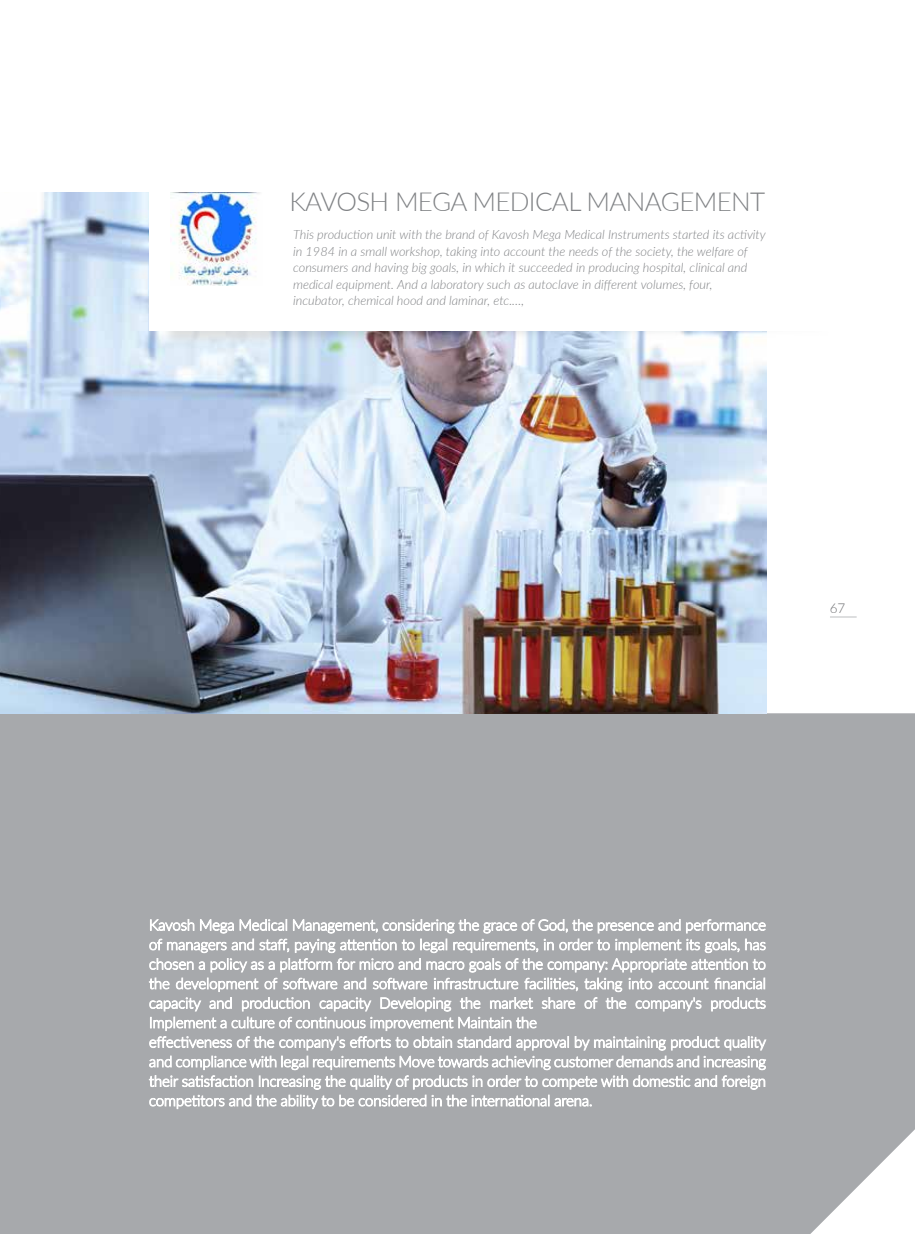
<style>
.page{position:relative;width:915px;height:1234px;background:#fff}
.page>*{position:absolute;margin:0;border:0;box-sizing:border-box;transform-origin:0 0}
.t1{font:300 26.1px "Lato";letter-spacing:-.025em;color:#808285}
.t2{font:300 13.5px "Lato";color:#6d6e71}
.t3{font:italic 300 12.75px/16.5px "Lato";color:#808285}
</style>
<div class="page">
<svg style="left:830px;top:616px;width:26px;height:1px"></svg>
<div style="left:0;top:713px;width:914px;height:520px;background:#a7a9ac"></div>
<img style="left:0;top:192px;width:765px;height:521px">
<svg style="left:149px;top:915px;width:616px;height:193px"></svg>
<img style="left:154px;top:330px;width:613px;height:22px">
<div style="left:149px;top:50px;width:692px;height:280px;background:#fff"></div>
<img style="left:170px;top:192px;width:90px;height:93px">
<h1 class="t1" style="left:289px;top:184px;width:477px">KAVOSH MEGA MEDICAL MANAGEMENT</h1>
<p class="t3" style="left:293px;top:226px;width:474px">This production unit with the brand of Kavosh Mega Medical Instruments started its activity in 1984 in a small workshop, taking into account the needs of the society, the welfare of consumers and having big goals, in which it succeeded in producing hospital, clinical and medical equipment. And a laboratory such as autoclave in different volumes, four, incubator, chemical hood and laminar, etc.…,</p>
<p class="t2" style="left:829px;top:598px;width:17px">67</p>
</div>
